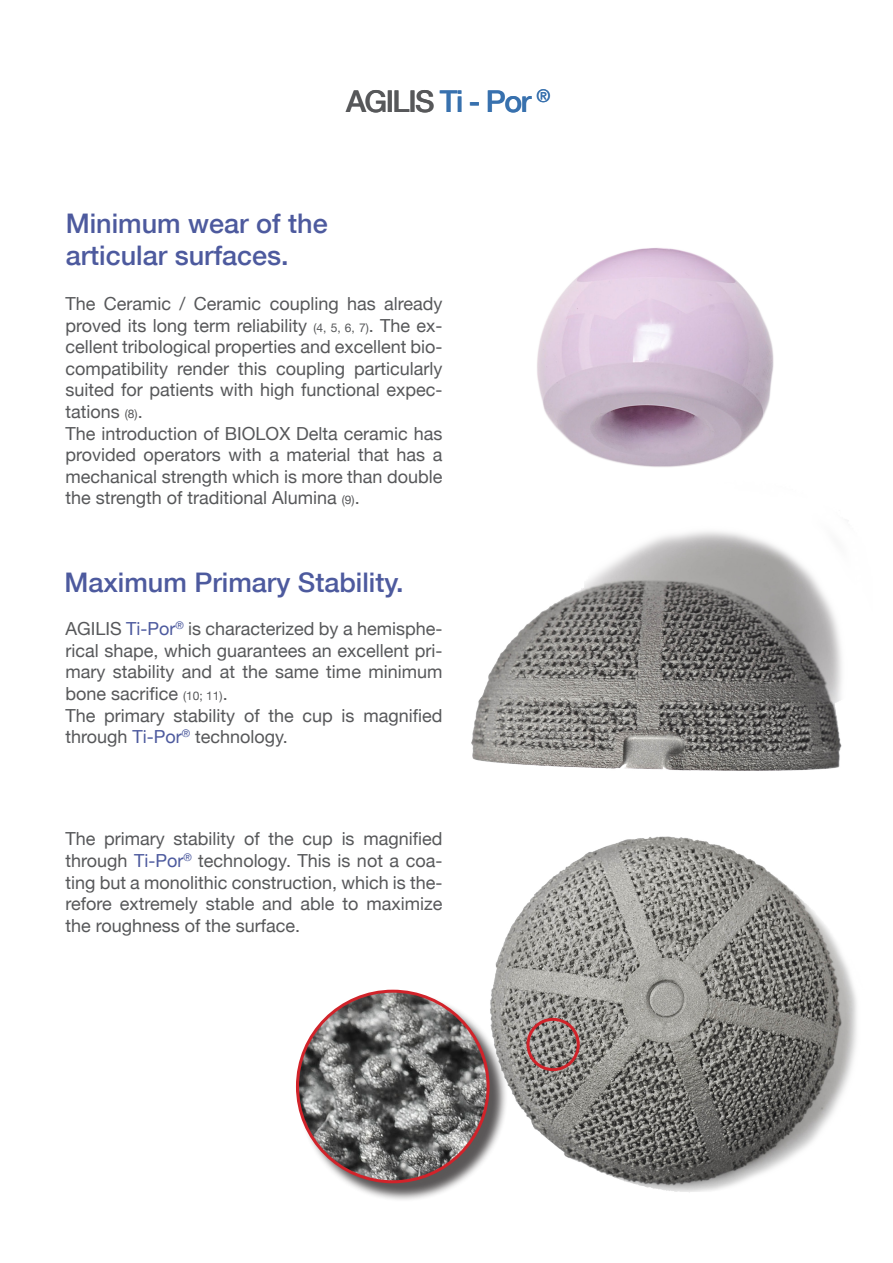
<style>
.page{position:relative;width:893px;height:1263px;background:#fff}
.page>*{position:absolute;margin:0;border:0;box-sizing:border-box;transform-origin:0 0}
.t1{font:500 30px "Helvetica Neue";letter-spacing:-.05em;color:#57585a}
.t2{font:500 27px/32.4px "Helvetica Neue";color:#4d5a9e}
.t3{font:18px/21.6px "Helvetica Neue";color:#57585a}
.s1{color:#3871ae}
.s2{font-size:12px}
.s3{color:#4d5a9e}
</style>
<div class="page">
<img style="left:537px;top:248px;width:237px;height:219px">
<img style="left:471px;top:531px;width:371px;height:240px">
<img style="left:491px;top:836px;width:366px;height:357px">
<div style="left:298px;top:992px;width:210px;height:210px;background:#231f20;opacity:.75"></div>
<img style="left:297px;top:991px;width:191px;height:191px;border-radius:95px">
<div style="left:526px;top:1018px;width:54px;height:53px;border:3px solid #d1232a;border-radius:50%"></div>
<h1 class="t1" style="left:346px;top:83px;width:206px">AGILIS <span class="s1">Ti - Por</span> <sup>®</sup></h1>
<h2 class="t2" style="left:66px;top:207px;width:264px">Minimum wear of the articular surfaces.</h2>
<p class="t3" style="left:65px;top:292px;width:379px">The Ceramic / Ceramic coupling has already proved its long term reliability <span class="s2">(4, 5, 6, 7)</span>. The ex&shy;cellent tribological properties and excellent bio&shy;compatibility render this coupling particularly suited for patients with high functional expec&shy;tations <span class="s2">(8)</span>.<br>The introduction of BIOLOX Delta ceramic has provided operators with a material that has a mechanical strength which is more than double the strength of traditional Alumina <span class="s2">(9)</span>.</p>
<h2 class="t2" style="left:64px;top:566px;width:341px">Maximum Primary Stability.</h2>
<p class="t3" style="left:65px;top:618px;width:379px">AGILIS <span class="s3">Ti-Por</span><sup>®</sup> is characterized by a hemisphe&shy;rical shape, which guarantees an excellent pri&shy;mary stability and at the same time minimum bone sacrifice <span class="s2">(10; 11)</span>.<br>The primary stability of the cup is magnified through <span class="s3">Ti-Por</span><sup>®</sup> technology.</p>
<p class="t3" style="left:65px;top:828px;width:379px;text-align:justify">The primary stability of the cup is magnified through <span class="s3">Ti-Por</span><sup>®</sup> technology. This is not a coa&shy;ting but a monolithic construction, which is the&shy;refore extremely stable and able to maximize the roughness of the surface.</p>
</div>
